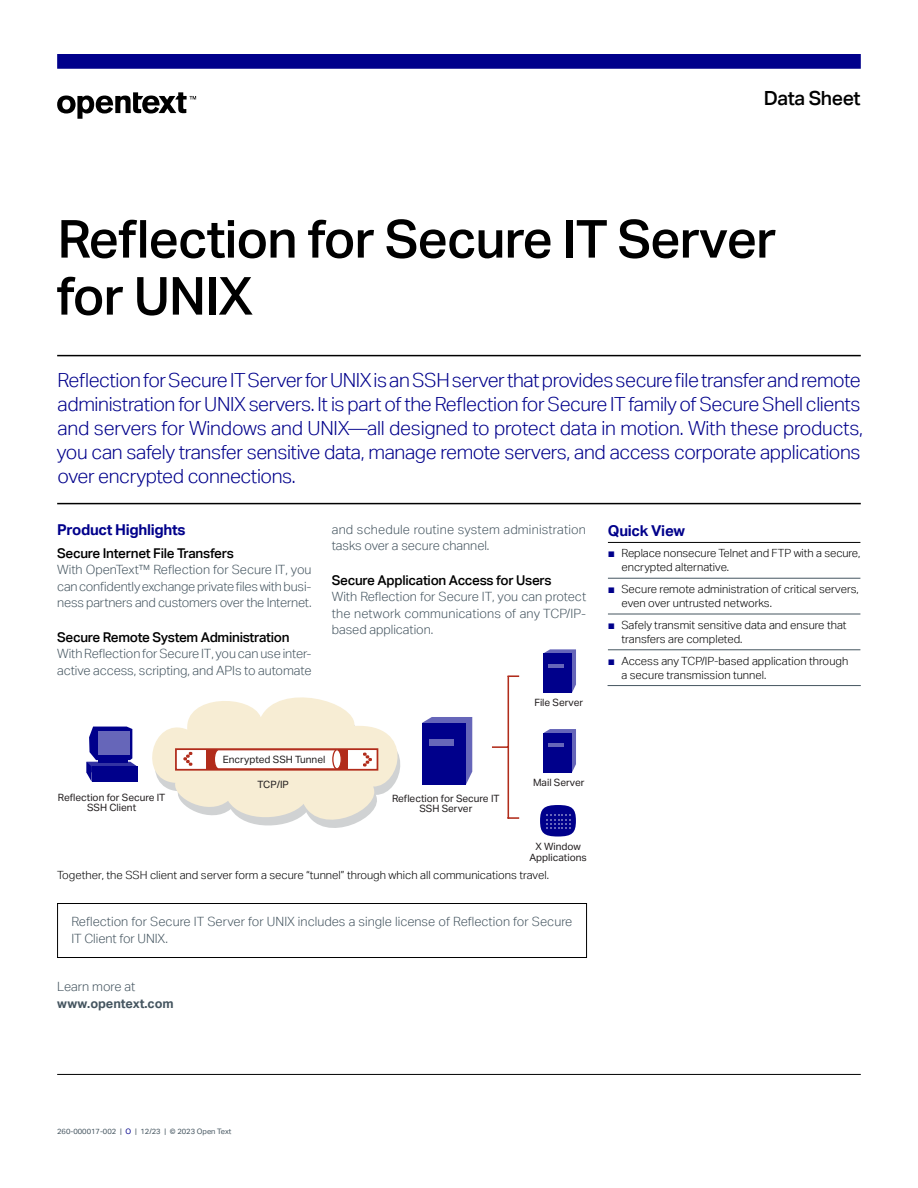
<style>
.page{position:relative;width:918px;height:1188px;background:#fff}
.page>*{position:absolute;margin:0;border:0;box-sizing:border-box;transform-origin:0 0}
.t1{font:500 52.5px/57px "Aktiv Grotesk";letter-spacing:-.02em;color:#000}
.t2{font:300 19.5px/24px "Aktiv Grotesk";letter-spacing:-.02em;color:#00008b}
.t3{font:500 19.5px "Aktiv Grotesk";letter-spacing:-.02em;color:#000}
.t4{font:700 15px "Aktiv Grotesk";letter-spacing:-.02em;color:#00008b}
.t5{font:500 13.5px "Aktiv Grotesk";letter-spacing:-.02em;color:#000}
.t6{font:300 12.75px/16.5px "Aktiv Grotesk";letter-spacing:-.005em;color:#455560;text-align:justify}
.t7{font:300 12.75px/16.5px "Aktiv Grotesk";letter-spacing:.015em;color:#455560}
.t8{font:700 12.75px/16.5px "Aktiv Grotesk";letter-spacing:-.005em;color:#455560}
.t9{font:300 11.25px/14.2px "Aktiv Grotesk";color:#000}
.t10{font:10.05px/10.9px "Aktiv Grotesk";color:#231f20;text-align:center}
.t11{font:7.5px "Aktiv Grotesk";color:#455560}
.s1{font-family:"Arial";font-weight:400;font-size:12px;color:#00008b}
.s2{font-weight:300}
.s3{color:#00008b}
</style>
<div class="page">
<svg style="left:152px;top:697px;width:249px;height:131px;fill:#f7edd4"></svg>
<svg style="left:86px;top:727px;width:52px;height:55px"></svg>
<div style="left:98px;top:732px;width:32px;height:23px;background:#6666b9"></div>
<div style="left:176px;top:749px;width:201px;height:21px;background:#b12c1b"></div>
<div style="left:176px;top:749px;width:29px;height:21px;background:#fff"></div>
<div style="left:349px;top:749px;width:28px;height:21px;background:#fff"></div>
<div style="left:175px;top:748px;width:203px;height:23px;border:2px solid #b12c1b"></div>
<svg style="left:183px;top:752px;width:9px;height:14px"></svg>
<svg style="left:213px;top:748px;width:125px;height:22px;background:#efd4d1"></svg>
<svg style="left:333px;top:750px;width:8px;height:19px"></svg>
<div style="left:332px;top:749px;width:10px;height:21px;border:1px solid #b12c1b;border-radius:50%"></div>
<svg style="left:363px;top:753px;width:9px;height:14px"></svg>
<svg style="left:422px;top:717px;width:50px;height:67px"></svg>
<div style="left:422px;top:723px;width:44px;height:61px;background:#00008b"></div>
<div style="left:429px;top:739px;width:25px;height:6px;background:#6666b9"></div>
<svg style="left:544px;top:729px;width:32px;height:43px"></svg>
<div style="left:544px;top:733px;width:28px;height:39px;background:#00008b"></div>
<hr style="left:549px;top:743px;width:15px;height:4px;background:#6666b9">
<div style="left:540px;top:805px;width:36px;height:32px;background:#00008b;border-radius:50%"></div>
<svg style="left:546px;top:815px;width:25px;height:14px"></svg>
<svg style="left:508px;top:817px;width:11px;height:2px"></svg>
<svg style="left:508px;top:675px;width:11px;height:2px"></svg>
<hr style="left:508px;top:676px;width:1px;height:142px;background:#b12c1b">
<svg style="left:492px;top:746px;width:16px;height:2px"></svg>
<svg style="left:544px;top:649px;width:32px;height:44px"></svg>
<div style="left:544px;top:653px;width:28px;height:40px;background:#00008b"></div>
<hr style="left:549px;top:664px;width:15px;height:4px;background:#6666b9">
<hr style="left:57px;top:355px;width:804px;height:1px;background:#000">
<svg style="left:57px;top:92px;width:139px;height:27px"></svg>
<hr style="left:57px;top:503px;width:804px;height:1px;background:#000">
<hr style="left:608px;top:542px;width:252px;height:1px;background:#000">
<hr style="left:608px;top:578px;width:252px;height:1px;background:#455560">
<hr style="left:608px;top:614px;width:252px;height:1px;background:#455560">
<hr style="left:608px;top:650px;width:252px;height:1px;background:#455560">
<hr style="left:608px;top:685px;width:253px;height:1px;background:#455560">
<div style="left:57px;top:54px;width:804px;height:15px;background:#00008b;border:2px solid #00008b"></div>
<div style="left:57px;top:903px;width:530px;height:55px;border:1px solid #000"></div>
<hr style="left:57px;top:1074px;width:804px;height:1px;background:#000">
<p class="t3" style="left:764px;top:86px;width:98px">Data Sheet</p>
<h1 class="t1" style="left:56px;top:210px;width:722px">Reflection for Secure IT Server for UNIX</h1>
<p class="t2" style="left:57px;top:368px;width:808px">Reflectionfor SecureITServer forUNIXis an SSHserver that providessecure filetransferand remote administration for UNIXservers. It is part of the Reflection for Secure IT family of Secure Shell clients and servers for Windows and UNIX—all designed to protect data in motion. With these products, you can safely transfer sensitive data, manage remote servers, and access corporate applications over encrypted connections.</p>
<p class="t4" style="left:608px;top:521px;width:79px">Quick View</p>
<p class="t9" style="left:621px;top:546px;width:240px;text-indent:-14px"><span class="s1">■</span> Replace nonsecure Telnet and FTP with a secure, encrypted alternative.</p>
<p class="t9" style="left:621px;top:582px;width:239px;text-indent:-14px"><span class="s1">■</span> Secure remote administration of critical servers, even over untrusted networks.</p>
<p class="t9" style="left:621px;top:618px;width:227px;text-indent:-14px"><span class="s1">■</span> Safely transmit sensitive data and ensure that transfers are completed.</p>
<p class="t9" style="left:621px;top:653px;width:228px;text-indent:-14px"><span class="s1">■</span> Access any TCP/IP-based application through a secure transmission tunnel.</p>
<p class="t7" style="left:332px;top:521px;width:256px">and schedule routine system administration tasks over a secure channel.</p>
<p class="t5" style="left:332px;top:572px;width:221px">Secure Application Access for Users</p>
<p class="t6" style="left:332px;top:588px;width:256px">With Reflection for Secure IT, you can protect the network communications of any TCP/IP&shy;based application.</p>
<h2 class="t4" style="left:57px;top:521px;width:130px">Product Highlights</h2>
<p class="t5" style="left:57px;top:545px;width:178px">Secure Internet File Transfers</p>
<p class="t6" style="left:57px;top:562px;width:256px">With OpenText™ Reflection for Secure IT, you can confidentlyexchange private files with busi&shy;ness partners and customers over the Internet.</p>
<p class="t5" style="left:57px;top:629px;width:234px">Secure Remote System Administration</p>
<p class="t6" style="left:57px;top:646px;width:256px">With Reflection for Secure IT, you can use inter&shy;active access, scripting, and APIs to automate</p>
<p class="t10" style="left:223px;top:754px;width:104px">Encrypted SSH Tunnel</p>
<p class="t10" style="left:258px;top:779px;width:33px">TCP/IP</p>
<p class="t10" style="left:58px;top:791px;width:109px">Reflection for Secure IT<br>SSH Client</p>
<p class="t10" style="left:392px;top:792px;width:109px">Reflection for Secure IT<br>SSH Server</p>
<p class="t10" style="left:534px;top:697px;width:50px">File Server</p>
<p class="t10" style="left:533px;top:777px;width:53px">Mail Server</p>
<p class="t10" style="left:535px;top:841px;width:47px">X Window</p>
<p class="t10" style="left:529px;top:852px;width:59px">Applications</p>
<p class="t9" style="left:57px;top:868px;width:493px">Together, the SSH client and server form a secure “tunnel” through which all communications travel.</p>
<p class="t6" style="left:71px;top:914px;width:503px">Reflection for Secure IT Server for UNIX includes a single license of Reflection for Secure<br>IT Client for UNIX.</p>
<p class="t8" style="left:57px;top:978px;width:118px"><span class="s2">Learn more at </span>www.opentext.com</p>
<p class="t11" style="left:57px;top:1127px;width:176px">260-000017-002 | <span class="s3">O</span> | 12/23 | © 2023 Open Text</p>
</div>
